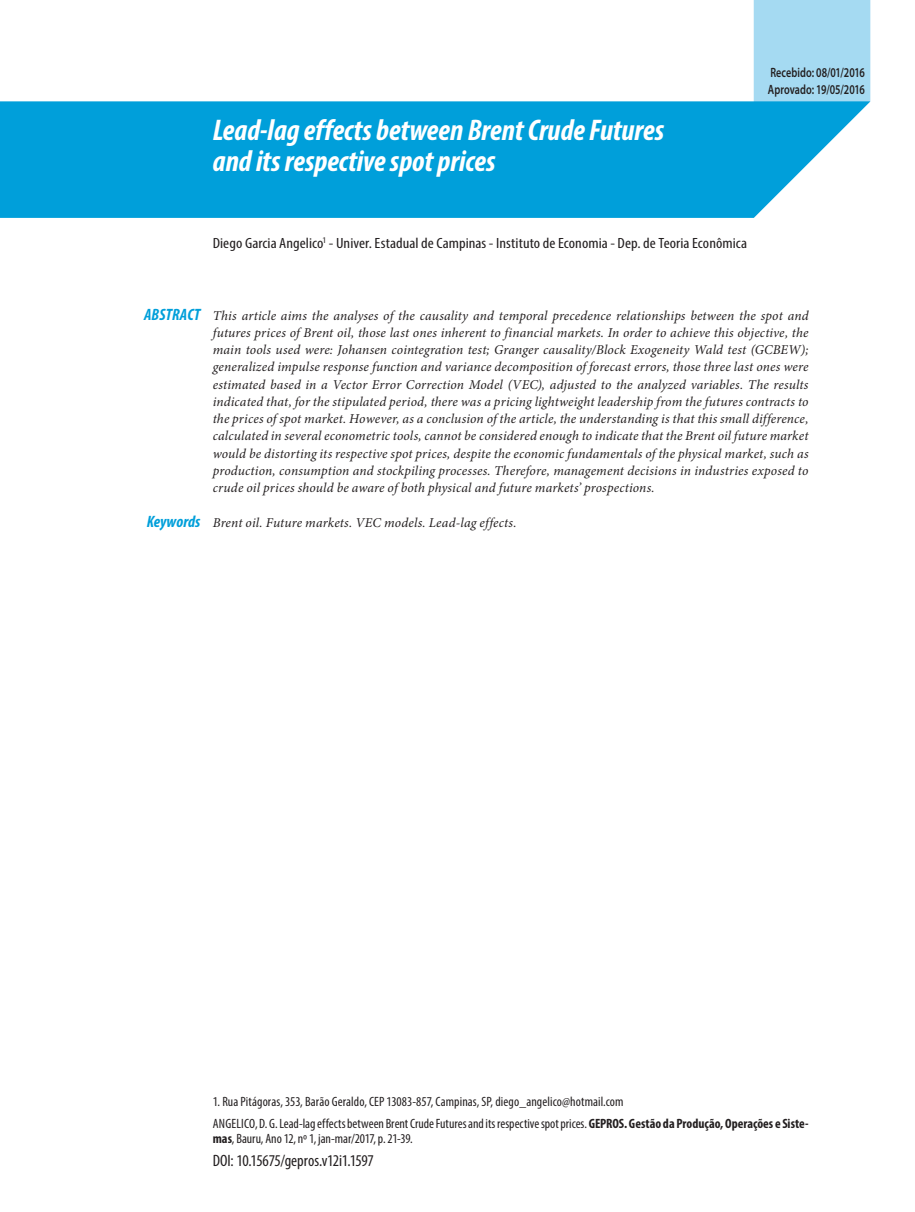
<style>
.page{position:relative;width:915px;height:1212px;background:#fff}
.page>*{position:absolute;margin:0;border:0;box-sizing:border-box;transform-origin:0 0}
.t1{font:italic 700 condensed 30px/31.5px "Myriad Pro";color:#fff}
.t2{font:condensed 16.5px "Myriad Pro";letter-spacing:-.01em;color:#231f20}
.t3{font:italic 700 condensed 16.5px "Myriad Pro";letter-spacing:.005em;color:#009fda}
.t4{font:condensed 14.85px "Myriad Pro";letter-spacing:.005em;color:#231f20;scale:1.11 1}
.t5{font:italic 13.5px/17.2px "Minion Pro";letter-spacing:.01em;color:#231f20;text-align:justify}
.t6{font:condensed 13.5px/15px "Myriad Pro";letter-spacing:.005em;color:#231f20}
.t7{font:600 13.5px/17.1px "Myriad Pro";letter-spacing:.005em;color:#231f20;scale:.75 1}
.s1{font-weight:700}
</style>
<div class="page">
<div style="left:753px;top:0;width:117px;height:101px;background:#a5daf2"></div>
<svg style="left:0;top:101px;width:870px;height:117px;background:#11a5dc"></svg>
<h1 class="t1" style="left:213px;top:113px;width:453px">Lead-lag effects between Brent Crude Futures and its respective spot prices</h1>
<p class="t7" style="left:767px;top:63px;width:131px">Recebido: 08/01/2016<br>Aprovado: 19/05/2016</p>
<p class="t4" style="left:213px;top:234px;width:482px">Diego Garcia Angelico<sup>1</sup> - Univer. Estadual de Campinas - Instituto de Economia - Dep. de Teoria Econômica</p>
<p class="t3" style="left:144px;top:304px;width:58px">ABSTRACT</p>
<p class="t3" style="left:147px;top:511px;width:55px">Keywords</p>
<p class="t5" style="left:213px;top:307px;width:597px">This article aims the analyses of the causality and temporal precedence relationships between the spot and futures prices of Brent oil, those last ones inherent to financial markets. In order to achieve this objective, the main tools used were: Johansen cointegration test; Granger causality/Block Exogeneity Wald test (GCBEW); generalized impulse response function and variance decomposition of forecast errors, those three last ones were estimated based in a Vector Error Correction Model (VEC), adjusted to the analyzed variables. The results indicated that, for the stipulated period, there was a pricing lightweight leadership from the futures contracts to the prices of spot market. However, as a conclusion of the article, the understanding is that this small difference, calculated in several econometric tools, cannot be considered enough to indicate that the Brent oil future market would be distorting its respective spot prices, despite the economic fundamentals of the physical market, such as production, consumption and stockpiling processes. Therefore, management decisions in industries exposed to crude oil prices should be aware of both physical and future markets’ prospections.</p>
<p class="t5" style="left:213px;top:514px;width:305px">Brent oil. Future markets. VEC models. Lead-lag effects.</p>
<p class="t6" style="left:213px;top:1093px;width:412px">1. Rua Pitágoras, 353, Barão Geraldo, CEP 13083-857, Campinas, SP, diego_angelico@hotmail.com</p>
<p class="t6" style="left:213px;top:1115px;width:597px">ANGELICO, D. G. Lead-lag effects between Brent Crude Futures and its respective spot prices. <span class="s1">GEPROS. Gestão da Produção, Operações e Siste&shy;mas</span>, Bauru, Ano 12, nº 1, jan-mar/2017, p. 21-39.</p>
<p class="t2" style="left:213px;top:1151px;width:163px">DOI: 10.15675/gepros.v12i1.1597</p>
</div>
